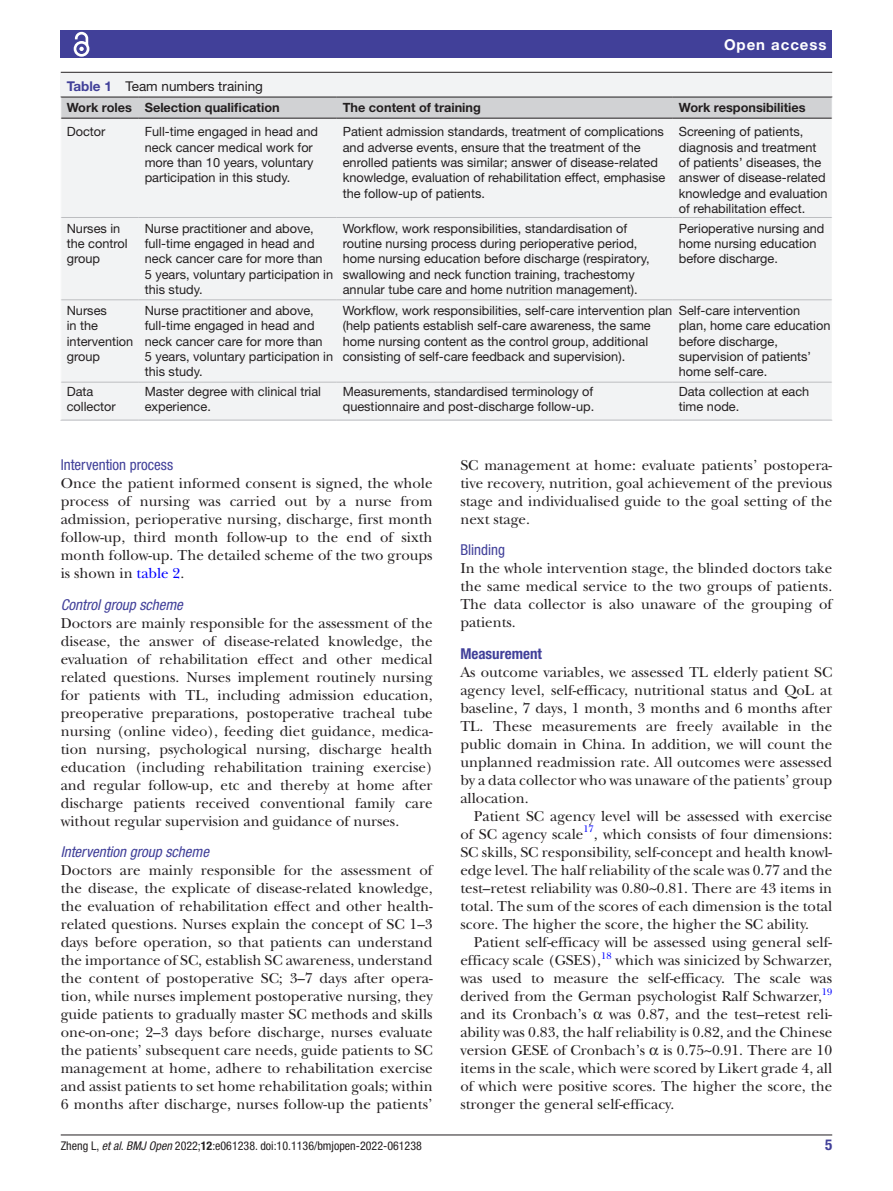
<style>
.page{position:relative;width:893px;height:1191px;background:#fff}
.page>*{position:absolute;margin:0;border:0;box-sizing:border-box;transform-origin:0 0}
.t1{font:15px/18px "New Baskerville";color:#231f20;text-align:justify}
.t2{font:italic condensed 15px "Helvetica Neue LT Std";color:#414099}
.t3{font:condensed 15px "Helvetica Neue LT Std";color:#414099}
.t4{font:700 condensed 15px "Helvetica Neue LT Std";color:#414099}
.t5{font:700 15px "Helvetica Neue LT Std";letter-spacing:.065em;color:#fff}
.t6{font:13.5px "Helvetica Neue LT Std";color:#231f20}
.t7{font:12.75px/15.3px "Helvetica Neue LT Std";color:#231f20}
.t8{font:700 12.75px "Helvetica Neue LT Std";color:#231f20}
.t9{font:condensed 12px "Helvetica Neue LT Std";color:#231f20}
.t10{font:9.9px "New Baskerville";color:#00f}
.s1{font-weight:700;color:#414099}
.s2{color:#00f}
.s3{font-style:italic}
.s4{font-weight:700}
</style>
<div class="page">
<hr style="left:61px;top:1134px;width:771px;height:1px;background:#231f20">
<div style="left:61px;top:31px;width:771px;height:27px;background:#414099"></div>
<svg style="left:73px;top:31px;width:17px;height:26px"></svg>
<div style="left:61px;top:73px;width:771px;height:347px;background:#f2f3f4"></div>
<hr style="left:61px;top:72px;width:771px;height:1px;background:#231f20">
<hr style="left:61px;top:118px;width:78px;height:1px;background:#231f20">
<hr style="left:139px;top:118px;width:198px;height:1px;background:#231f20">
<hr style="left:337px;top:118px;width:336px;height:1px;background:#231f20">
<hr style="left:673px;top:118px;width:159px;height:1px;background:#231f20">
<hr style="left:61px;top:217px;width:78px;height:1px;background:#bcbdc0">
<hr style="left:139px;top:217px;width:198px;height:1px;background:#bcbdc0">
<hr style="left:337px;top:217px;width:336px;height:1px;background:#bcbdc0">
<hr style="left:673px;top:217px;width:159px;height:1px;background:#bcbdc0">
<hr style="left:61px;top:299px;width:78px;height:1px;background:#bcbdc0">
<hr style="left:139px;top:299px;width:198px;height:1px;background:#bcbdc0">
<hr style="left:337px;top:299px;width:336px;height:1px;background:#bcbdc0">
<hr style="left:673px;top:299px;width:159px;height:1px;background:#bcbdc0">
<hr style="left:61px;top:382px;width:78px;height:1px;background:#bcbdc0">
<hr style="left:61px;top:420px;width:78px;height:1px;background:#bcbdc0">
<hr style="left:139px;top:382px;width:198px;height:1px;background:#bcbdc0">
<hr style="left:139px;top:420px;width:198px;height:1px;background:#bcbdc0">
<hr style="left:337px;top:382px;width:336px;height:1px;background:#bcbdc0">
<hr style="left:337px;top:420px;width:336px;height:1px;background:#bcbdc0">
<hr style="left:673px;top:382px;width:159px;height:1px;background:#bcbdc0">
<hr style="left:673px;top:420px;width:159px;height:1px;background:#bcbdc0">
<svg style="left:60px;top:97px;width:773px;height:21px;background:#c9cacc"></svg>
<p class="t5" style="left:724px;top:35px;width:104px">Open access</p>
<p class="t6" style="left:67px;top:78px;width:198px"><span class="s1">Table 1</span> Team numbers training</p>
<p class="t8" style="left:67px;top:100px;width:215px">Work roles Selection qualification</p>
<p class="t8" style="left:343px;top:100px;width:140px">The content of training</p>
<p class="t8" style="left:679px;top:100px;width:128px">Work responsibilities</p>
<p class="t7" style="left:67px;top:124px;width:40px">Doctor</p>
<p class="t7" style="left:145px;top:124px;width:175px">Full-time engaged in head and neck cancer medical work for more than 10 years, voluntary participation in this study.</p>
<p class="t7" style="left:343px;top:124px;width:324px">Patient admission standards, treatment of complications and adverse events, ensure that the treatment of the enrolled patients was similar; answer of disease-related knowledge, evaluation of rehabilitation effect, emphasise the follow-up of patients.</p>
<p class="t7" style="left:679px;top:124px;width:150px">Screening of patients, diagnosis and treatment of patients’ diseases, the answer of disease-related knowledge and evaluation of rehabilitation effect.</p>
<p class="t7" style="left:67px;top:220px;width:62px">Nurses in the control group</p>
<p class="t7" style="left:145px;top:220px;width:190px">Nurse practitioner and above, full-time engaged in head and neck cancer care for more than<br>5 years, voluntary participation in this study.</p>
<p class="t7" style="left:343px;top:220px;width:308px">Workflow, work responsibilities, standardisation of routine nursing process during perioperative period, home nursing education before discharge (respiratory, swallowing and neck function training, trachestomy annular tube care and home nutrition management).</p>
<p class="t7" style="left:679px;top:220px;width:147px">Perioperative nursing and home nursing education before discharge.</p>
<p class="t7" style="left:67px;top:302px;width:68px">Nurses<br>in the intervention group</p>
<p class="t7" style="left:145px;top:302px;width:190px">Nurse practitioner and above, full-time engaged in head and neck cancer care for more than<br>5 years, voluntary participation in this study.</p>
<p class="t7" style="left:343px;top:302px;width:331px">Workflow, work responsibilities, self-care intervention plan (help patients establish self-care awareness, the same home nursing content as the control group, additional consisting of self-care feedback and supervision).</p>
<p class="t7" style="left:679px;top:302px;width:153px">Self-care intervention plan, home care education before discharge, supervision of patients’ home self-care.</p>
<p class="t7" style="left:67px;top:383px;width:51px">Data collector</p>
<p class="t7" style="left:145px;top:383px;width:178px">Master degree with clinical trial experience.</p>
<p class="t7" style="left:343px;top:383px;width:253px">Measurements, standardised terminology of questionnaire and post-discharge follow-up.</p>
<p class="t7" style="left:679px;top:383px;width:132px">Data collection at each time node.</p>
<p class="t3" style="left:61px;top:456px;width:114px">Intervention process</p>
<p class="t1" style="left:61px;top:474px;width:373px">Once the patient informed consent is signed, the whole process of nursing was carried out by a nurse from admission, perioperative nursing, discharge, first month follow-up, third month follow-up to the end of sixth month follow-up. The detailed scheme of the two groups is shown in <span class="s2">table 2</span>.</p>
<p class="t2" style="left:61px;top:595px;width:124px">Control group scheme</p>
<p class="t1" style="left:61px;top:614px;width:373px">Doctors are mainly responsible for the assessment of the disease, the answer of disease-related knowledge, the evaluation of rehabilitation effect and other medical related questions. Nurses implement routinely nursing for patients with TL, including admission education, preoperative preparations, postoperative tracheal tube nursing (online video), feeding diet guidance, medica&shy;tion nursing, psychological nursing, discharge health education (including rehabilitation training exercise) and regular follow-up, etc and thereby at home after discharge patients received conventional family care without regular supervision and guidance of nurses.</p>
<p class="t2" style="left:61px;top:843px;width:150px">Intervention group scheme</p>
<p class="t1" style="left:61px;top:861px;width:373px">Doctors are mainly responsible for the assessment of the disease, the explicate of disease-related knowledge, the evaluation of rehabilitation effect and other health&shy;related questions. Nurses explain the concept of SC 1–3 days before operation, so that patients can understand the importance of SC, establish SC awareness, understand the content of postoperative SC; 3–7 days after opera&shy;tion, while nurses implement postoperative nursing, they guide patients to gradually master SC methods and skills one-on-one; 2–3 days before discharge, nurses evaluate the patients’ subsequent care needs, guide patients to SC management at home, adhere to rehabilitation exercise and assist patients to set home rehabilitation goals; within 6 months after discharge, nurses follow-up the patients’</p>
<p class="t1" style="left:460px;top:456px;width:373px">SC management at home: evaluate patients’ postopera&shy;tive recovery, nutrition, goal achievement of the previous stage and individualised guide to the goal setting of the next stage.</p>
<p class="t3" style="left:460px;top:541px;width:46px">Blinding</p>
<p class="t1" style="left:460px;top:559px;width:373px">In the whole intervention stage, the blinded doctors take the same medical service to the two groups of patients.<br>The data collector is also unaware of the grouping of patients.</p>
<p class="t4" style="left:460px;top:645px;width:83px">Measurement</p>
<p class="t1" style="left:460px;top:663px;width:373px">As outcome variables, we assessed TL elderly patient SC agency level, self-efficacy, nutritional status and QoL at baseline, 7 days, 1 month, 3 months and 6 months after TL. These measurements are freely available in the public domain in China. In addition, we will count the unplanned readmission rate. All outcomes were assessed by a data collector who was unaware of the patients’ group allocation.</p>
<p class="t1" style="left:460px;top:807px;width:373px;text-indent:13px">Patient SC agency level will be assessed with exercise of SC agency scale</p>
<p class="t10" style="left:583px;top:823px;width:12px">17</p>
<p class="t1" style="left:460px;top:825px;width:373px;text-indent:133px">, which consists of four dimensions:<br>SC skills, SC responsibility, self-concept and health knowl&shy;edge level. The half reliability of the scale was 0.77 and the test–retest reliability was 0.80~0.81. There are 43 items in total. The sum of the scores of each dimension is the total score. The higher the score, the higher the SC ability.</p>
<p class="t1" style="left:460px;top:933px;width:373px;text-indent:14px">Patient self-efficacy will be assessed using general self&shy;efficacy scale (GSES),</p>
<p class="t10" style="left:601px;top:949px;width:12px">18</p>
<p class="t1" style="left:460px;top:951px;width:373px;text-indent:155px">which was sinicized by Schwarzer, was used to measure the self-efficacy. The scale was derived from the German psychologist Ralf Schwarzer,</p>
<p class="t10" style="left:822px;top:985px;width:12px">19</p>
<p class="t1" style="left:460px;top:1005px;width:373px;text-indent:149px">was 0.87, and the test–retest reli&shy;ability was 0.83, the half reliability is 0.82, and the Chinese version GESE of Cronbach’s is 0.75~0.91. There are 10 items in the scale, which were scored by Likert grade 4, all of which were positive scores. The higher the score, the stronger the general self-efficacy.</p>
<p class="t1" style="left:460px;top:1005px;width:128px">and its Cronbach’s</p>
<p class="t9" style="left:61px;top:1138px;width:363px">Zheng L, <span class="s3">et al</span>. <span class="s3">BMJ Open</span> 2022;<span class="s4">12</span>:e061238. doi:10.1136/bmjopen-2022-061238</p>
<p class="t4" style="left:825px;top:1135px;width:9px">5</p>
</div>
